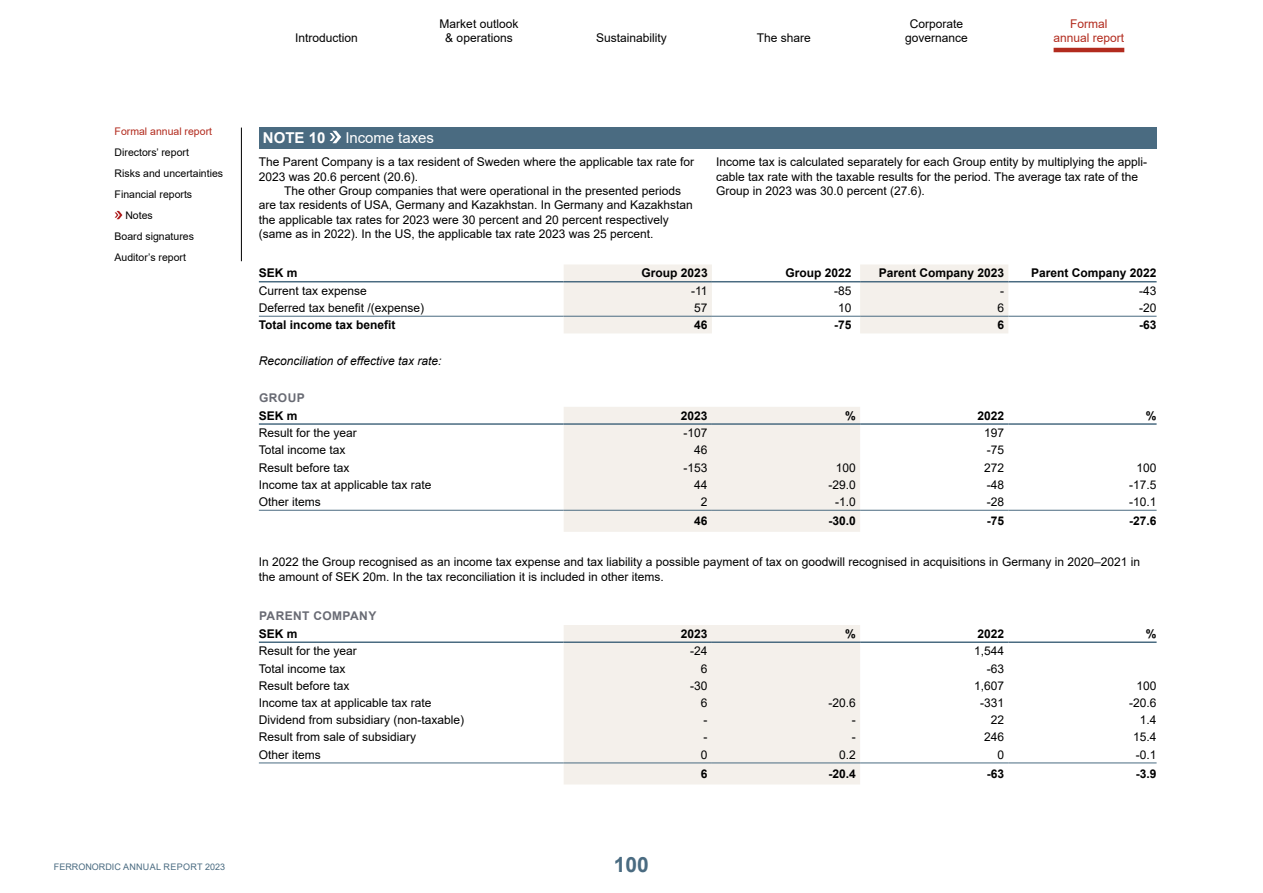
<style>
.page{position:relative;width:1263px;height:893px;background:#fff}
.page>*{position:absolute;margin:0;border:0;box-sizing:border-box;transform-origin:0 0}
.t1{font:700 21px "Arial";color:#4a6b81}
.t2{font:15px "Arial";letter-spacing:-.005em;color:#fff}
.t3{font:700 15px "Arial";color:#fff}
.t4{font:12px/14.4px "Arial";color:#000}
.t5{font:700 12px "Arial";color:#000}
.t6{font:italic 12px "Arial";color:#000}
.t7{font:12px "Arial";color:#b22b1e}
.t8{font:700 12px "Arial";letter-spacing:.035em;color:#696b74}
.t9{font:10.5px "Arial";color:#000}
.t10{font:10.5px "Arial";color:#b22b1e}
.t11{font:9px "Arial";color:#4a6b81}
</style>
<div class="page">
<hr style="left:1053px;top:48px;width:71px;height:4px;background:#b22b1e">
<div style="left:259px;top:128px;width:898px;height:21px;background:#4a6b81"></div>
<svg style="left:330px;top:131px;width:11px;height:12px"></svg>
<svg style="left:564px;top:264px;width:444px;height:520px"></svg>
<hr style="left:259px;top:281px;width:305px;height:1px;background:#4a6b81">
<hr style="left:564px;top:281px;width:148px;height:1px;background:#4a6b81">
<hr style="left:712px;top:281px;width:148px;height:1px;background:#4a6b81">
<hr style="left:860px;top:281px;width:148px;height:1px;background:#4a6b81">
<hr style="left:1008px;top:281px;width:148px;height:1px;background:#4a6b81">
<hr style="left:259px;top:316px;width:305px;height:1px;background:#4a6b81">
<hr style="left:564px;top:316px;width:148px;height:1px;background:#4a6b81">
<hr style="left:712px;top:316px;width:148px;height:1px;background:#4a6b81">
<hr style="left:860px;top:316px;width:148px;height:1px;background:#4a6b81">
<hr style="left:1008px;top:316px;width:148px;height:1px;background:#4a6b81">
<hr style="left:259px;top:423px;width:305px;height:2px;background:#4a6b81">
<hr style="left:564px;top:423px;width:148px;height:2px;background:#4a6b81">
<hr style="left:712px;top:423px;width:148px;height:2px;background:#4a6b81">
<hr style="left:860px;top:423px;width:148px;height:2px;background:#4a6b81">
<hr style="left:1008px;top:423px;width:148px;height:2px;background:#4a6b81">
<hr style="left:259px;top:510px;width:305px;height:1px;background:#4a6b81">
<hr style="left:564px;top:510px;width:148px;height:1px;background:#4a6b81">
<hr style="left:712px;top:510px;width:148px;height:1px;background:#4a6b81">
<hr style="left:860px;top:510px;width:148px;height:1px;background:#4a6b81">
<hr style="left:1008px;top:510px;width:148px;height:1px;background:#4a6b81">
<hr style="left:259px;top:641px;width:305px;height:2px;background:#4a6b81">
<hr style="left:564px;top:641px;width:148px;height:2px;background:#4a6b81">
<hr style="left:712px;top:641px;width:148px;height:2px;background:#4a6b81">
<hr style="left:860px;top:641px;width:148px;height:2px;background:#4a6b81">
<hr style="left:1008px;top:641px;width:148px;height:2px;background:#4a6b81">
<hr style="left:259px;top:762px;width:305px;height:1px;background:#4a6b81">
<hr style="left:564px;top:762px;width:148px;height:1px;background:#4a6b81">
<hr style="left:712px;top:762px;width:148px;height:1px;background:#4a6b81">
<hr style="left:860px;top:762px;width:148px;height:1px;background:#4a6b81">
<hr style="left:1008px;top:762px;width:148px;height:1px;background:#4a6b81">
<svg style="left:115px;top:211px;width:7px;height:8px"></svg>
<hr style="left:241px;top:128px;width:1px;height:133px;background:#000">
<p class="t10" style="left:115px;top:124px;width:99px">Formal annual report</p>
<p class="t9" style="left:115px;top:145px;width:76px">Directors’ report</p>
<p class="t9" style="left:115px;top:166px;width:110px">Risks and uncertainties</p>
<p class="t9" style="left:115px;top:187px;width:79px">Financial reports</p>
<p class="t9" style="left:125px;top:208px;width:29px">Notes</p>
<p class="t9" style="left:115px;top:229px;width:81px">Board signatures</p>
<p class="t9" style="left:115px;top:250px;width:73px">Auditor’s report</p>
<p class="t4" style="left:905px;top:17px;width:64px;text-align:center">Corporate governance</p>
<p class="t7" style="left:1070px;top:16px;width:39px">Formal</p>
<p class="t4" style="left:440px;top:17px;width:80px;text-align:center">Market outlook &amp; operations</p>
<p class="t4" style="left:295px;top:31px;width:64px">Introduction</p>
<p class="t4" style="left:596px;top:31px;width:72px">Sustainability</p>
<p class="t4" style="left:757px;top:31px;width:56px">The share</p>
<p class="t7" style="left:1053px;top:30px;width:72px">annual report</p>
<p class="t3" style="left:263px;top:127px;width:64px">NOTE 10</p>
<p class="t2" style="left:345px;top:128px;width:90px">Income taxes</p>
<p class="t4" style="left:259px;top:155px;width:437px">The Parent Company is a tax resident of Sweden where the applicable tax rate for<br>2023 was 20.6 percent (20.6).</p>
<p class="t4" style="left:259px;top:183px;width:436px;text-indent:26px">The other Group companies that were operational in the presented periods are tax residents of USA, Germany and Kazakhstan. In Germany and Kazakhstan the applicable tax rates for 2023 were 30 percent and 20 percent respectively (same as in 2022). In the US, the applicable tax rate 2023 was 25 percent.</p>
<p class="t4" style="left:716px;top:155px;width:432px">Income tax is calculated separately for each Group entity by multiplying the appli&shy;cable tax rate with the taxable results for the period. The average tax rate of the<br>Group in 2023 was 30.0 percent (27.6).</p>
<p class="t5" style="left:259px;top:265px;width:40px">SEK m</p>
<p class="t5" style="left:642px;top:265px;width:68px">Group 2023</p>
<p class="t5" style="left:786px;top:265px;width:68px">Group 2022</p>
<p class="t5" style="left:879px;top:265px;width:127px">Parent Company 2023</p>
<p class="t5" style="left:1031px;top:265px;width:127px">Parent Company 2022</p>
<p class="t4" style="left:259px;top:283px;width:110px">Current tax expense</p>
<p class="t4" style="left:691px;top:283px;width:18px">-11</p>
<p class="t4" style="left:834px;top:283px;width:19px">-85</p>
<p class="t4" style="left:1000px;top:283px;width:5px">-</p>
<p class="t4" style="left:1139px;top:283px;width:19px">-43</p>
<p class="t4" style="left:259px;top:300px;width:167px">Deferred tax benefit /(expense)</p>
<p class="t4" style="left:694px;top:300px;width:15px">57</p>
<p class="t4" style="left:838px;top:300px;width:15px">10</p>
<p class="t4" style="left:997px;top:300px;width:8px">6</p>
<p class="t4" style="left:1139px;top:300px;width:19px">-20</p>
<p class="t5" style="left:259px;top:317px;width:138px">Total income tax benefit</p>
<p class="t5" style="left:694px;top:317px;width:15px">46</p>
<p class="t5" style="left:834px;top:317px;width:19px">-75</p>
<p class="t5" style="left:997px;top:317px;width:8px">6</p>
<p class="t5" style="left:1139px;top:317px;width:19px">-63</p>
<p class="t6" style="left:259px;top:353px;width:184px">Reconciliation of effective tax rate:</p>
<p class="t8" style="left:259px;top:389px;width:47px">GROUP</p>
<p class="t5" style="left:259px;top:407px;width:40px">SEK m</p>
<p class="t5" style="left:681px;top:407px;width:28px">2023</p>
<p class="t5" style="left:845px;top:407px;width:12px">%</p>
<p class="t5" style="left:977px;top:407px;width:28px">2022</p>
<p class="t5" style="left:1146px;top:407px;width:12px">%</p>
<p class="t4" style="left:259px;top:426px;width:100px">Result for the year</p>
<p class="t4" style="left:684px;top:426px;width:26px">-107</p>
<p class="t4" style="left:984px;top:426px;width:22px">197</p>
<p class="t4" style="left:259px;top:443px;width:88px">Total income tax</p>
<p class="t4" style="left:694px;top:443px;width:15px">46</p>
<p class="t4" style="left:987px;top:443px;width:19px">-75</p>
<p class="t4" style="left:259px;top:460px;width:92px">Result before tax</p>
<p class="t4" style="left:684px;top:460px;width:26px">-153</p>
<p class="t4" style="left:836px;top:460px;width:22px">100</p>
<p class="t4" style="left:984px;top:460px;width:22px">272</p>
<p class="t4" style="left:1136px;top:460px;width:22px">100</p>
<p class="t4" style="left:259px;top:477px;width:174px">Income tax at applicable tax rate</p>
<p class="t4" style="left:694px;top:477px;width:15px">44</p>
<p class="t4" style="left:828px;top:477px;width:29px">-29.0</p>
<p class="t4" style="left:987px;top:477px;width:19px">-48</p>
<p class="t4" style="left:1129px;top:477px;width:29px">-17.5</p>
<p class="t4" style="left:259px;top:494px;width:64px">Other items</p>
<p class="t4" style="left:701px;top:494px;width:8px">2</p>
<p class="t4" style="left:835px;top:494px;width:22px">-1.0</p>
<p class="t4" style="left:987px;top:494px;width:19px">-28</p>
<p class="t4" style="left:1129px;top:494px;width:29px">-10.1</p>
<p class="t5" style="left:694px;top:513px;width:15px">46</p>
<p class="t5" style="left:828px;top:513px;width:29px">-30.0</p>
<p class="t5" style="left:987px;top:513px;width:19px">-75</p>
<p class="t5" style="left:1129px;top:513px;width:29px">-27.6</p>
<p class="t4" style="left:259px;top:555px;width:883px">In 2022 the Group recognised as an income tax expense and tax liability a possible payment of tax on goodwill recognised in acquisitions in Germany in 2020–2021 in the amount of SEK 20m. In the tax reconciliation it is included in other items.</p>
<p class="t8" style="left:259px;top:607px;width:119px">PARENT COMPANY</p>
<p class="t5" style="left:259px;top:625px;width:40px">SEK m</p>
<p class="t5" style="left:681px;top:625px;width:28px">2023</p>
<p class="t5" style="left:845px;top:625px;width:12px">%</p>
<p class="t5" style="left:977px;top:625px;width:28px">2022</p>
<p class="t5" style="left:1146px;top:625px;width:12px">%</p>
<p class="t4" style="left:259px;top:644px;width:100px">Result for the year</p>
<p class="t4" style="left:690px;top:644px;width:19px">-24</p>
<p class="t4" style="left:974px;top:644px;width:32px">1,544</p>
<p class="t4" style="left:259px;top:661px;width:88px">Total income tax</p>
<p class="t4" style="left:701px;top:661px;width:8px">6</p>
<p class="t4" style="left:987px;top:661px;width:19px">-63</p>
<p class="t4" style="left:259px;top:678px;width:92px">Result before tax</p>
<p class="t4" style="left:690px;top:678px;width:19px">-30</p>
<p class="t4" style="left:974px;top:678px;width:32px">1,607</p>
<p class="t4" style="left:1136px;top:678px;width:22px">100</p>
<p class="t4" style="left:259px;top:695px;width:174px">Income tax at applicable tax rate</p>
<p class="t4" style="left:701px;top:695px;width:8px">6</p>
<p class="t4" style="left:828px;top:695px;width:29px">-20.6</p>
<p class="t4" style="left:980px;top:695px;width:26px">-331</p>
<p class="t4" style="left:1129px;top:695px;width:29px">-20.6</p>
<p class="t4" style="left:259px;top:713px;width:207px">Dividend from subsidiary (non-taxable)</p>
<p class="t4" style="left:704px;top:713px;width:5px">-</p>
<p class="t4" style="left:852px;top:713px;width:5px">-</p>
<p class="t4" style="left:991px;top:713px;width:15px">22</p>
<p class="t4" style="left:1140px;top:713px;width:18px">1.4</p>
<p class="t4" style="left:259px;top:730px;width:159px">Result from sale of subsidiary</p>
<p class="t4" style="left:704px;top:730px;width:5px">-</p>
<p class="t4" style="left:852px;top:730px;width:5px">-</p>
<p class="t4" style="left:984px;top:730px;width:22px">246</p>
<p class="t4" style="left:1133px;top:730px;width:25px">15.4</p>
<p class="t4" style="left:259px;top:747px;width:64px">Other items</p>
<p class="t4" style="left:701px;top:747px;width:8px">0</p>
<p class="t4" style="left:839px;top:747px;width:18px">0.2</p>
<p class="t4" style="left:997px;top:747px;width:8px">0</p>
<p class="t4" style="left:1136px;top:747px;width:22px">-0.1</p>
<p class="t5" style="left:701px;top:765px;width:8px">6</p>
<p class="t5" style="left:828px;top:765px;width:29px">-20.4</p>
<p class="t5" style="left:987px;top:765px;width:19px">-63</p>
<p class="t5" style="left:1136px;top:765px;width:22px">-3.9</p>
<p class="t11" style="left:54px;top:860px;width:173px">FERRONORDIC ANNUAL REPORT 2023</p>
<h1 class="t1" style="left:614px;top:849px;width:37px">100</h1>
</div>
